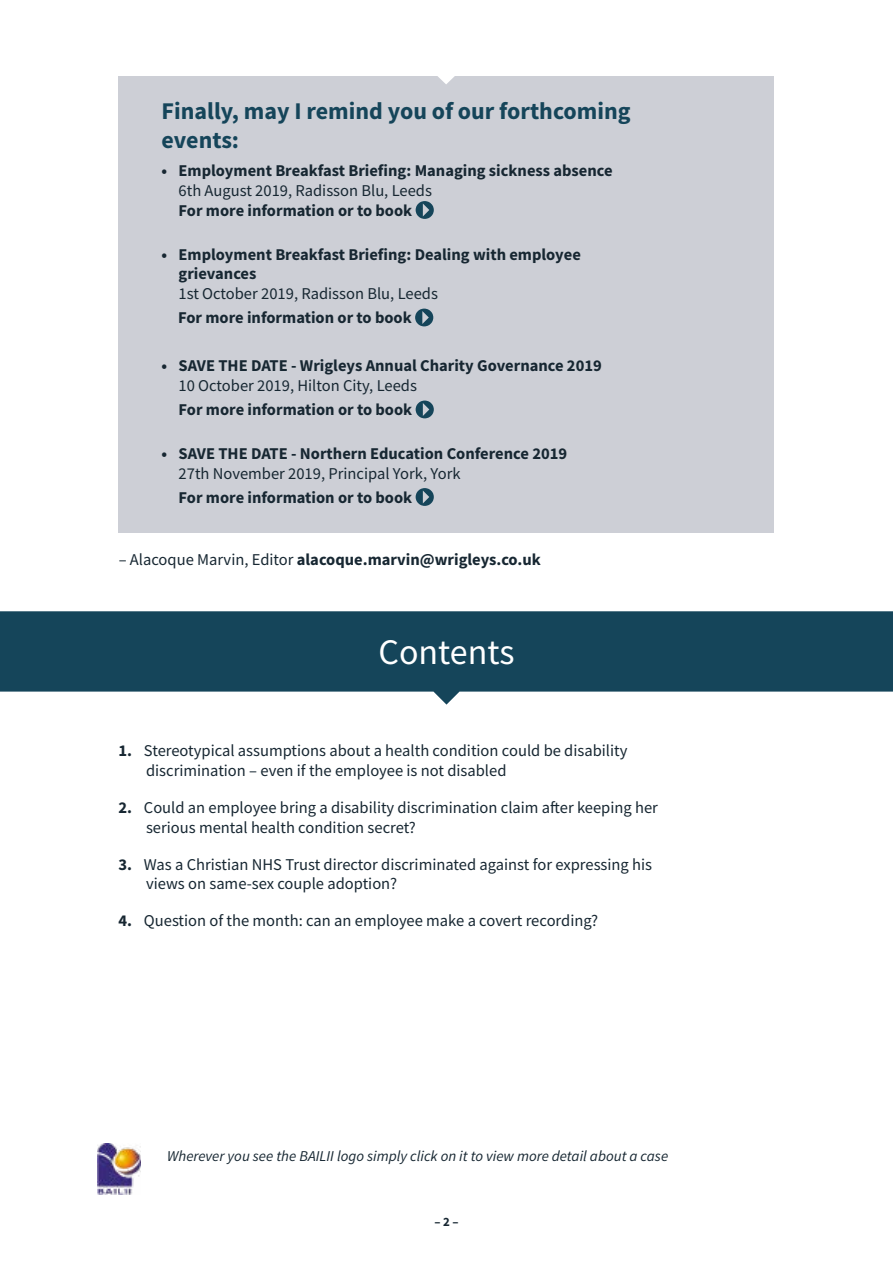
<style>
.page{position:relative;width:893px;height:1263px;background:#fff}
.page>*{position:absolute;margin:0;border:0;box-sizing:border-box;transform-origin:0 0}
.t1{font:36px "Source Sans Pro";color:#fff}
.t2{font:700 24px/28.8px "Source Sans Pro";color:#15455a}
.t3{font:16.5px/19.8px "Source Sans Pro";color:#172732}
.t4{font:700 16.5px/19.8px "Source Sans Pro";color:#172732}
.t5{font:italic 15px "Source Sans Pro";color:#172732}
.t6{font:700 12.75px "Source Sans Pro";color:#172732}
.s1{font-weight:400}
.s2{font-weight:700}
</style>
<div class="page">
<div style="left:118px;top:76px;width:656px;height:457px;background:#cdcfd6"></div>
<svg style="left:438px;top:76px;width:17px;height:8px"></svg>
<svg style="left:416px;top:201px;width:18px;height:18px"></svg>
<svg style="left:415px;top:309px;width:18px;height:17px"></svg>
<svg style="left:416px;top:401px;width:18px;height:17px"></svg>
<svg style="left:0;top:611px;width:893px;height:94px;background:#365f71"></svg>
<img style="left:98px;top:1144px;width:42px;height:50px">
<svg style="left:416px;top:488px;width:18px;height:18px"></svg>
<h2 class="t2" style="left:162px;top:96px;width:470px">Finally, may I remind you of our forthcoming events:</h2>
<p class="t4" style="left:162px;top:160px;width:453px">• Employment Breakfast Briefing: Managing sickness absence</p>
<p class="t3" style="left:179px;top:180px;width:255px">6th August 2019, Radisson Blu, Leeds</p>
<p class="t4" style="left:179px;top:200px;width:235px">For more information or to book</p>
<p class="t4" style="left:179px;top:244px;width:404px;text-indent:-17px">• Employment Breakfast Briefing: Dealing with employee grievances</p>
<p class="t3" style="left:179px;top:284px;width:261px">1st October 2019, Radisson Blu, Leeds</p>
<p class="t4" style="left:178px;top:308px;width:235px">For more information or to book</p>
<p class="t4" style="left:162px;top:356px;width:442px">• SAVE THE DATE - Wrigleys Annual Charity Governance 2019</p>
<p class="t3" style="left:179px;top:376px;width:240px">10 October 2019, Hilton City, Leeds</p>
<p class="t4" style="left:179px;top:400px;width:235px">For more information or to book</p>
<p class="t4" style="left:162px;top:443px;width:407px">• SAVE THE DATE - Northern Education Conference 2019</p>
<p class="t3" style="left:179px;top:463px;width:283px">27th November 2019, Principal York, York</p>
<p class="t4" style="left:179px;top:487px;width:235px">For more information or to book</p>
<p class="t4" style="left:119px;top:550px;width:424px"><span class="s1">– Alacoque Marvin, Editor</span> alacoque.marvin@wrigleys.co.uk</p>
<h1 class="t1" style="left:379px;top:629px;width:137px">Contents</h1>
<p class="t3" style="left:146px;top:741px;width:483px;text-indent:-28px"><span class="s2">1.</span> Stereotypical assumptions about a health condition could be disability discrimination – even if the employee is not disabled</p>
<p class="t3" style="left:146px;top:797px;width:513px;text-indent:-28px"><span class="s2">2.</span> Could an employee bring a disability discrimination claim after keeping her serious mental health condition secret?</p>
<p class="t3" style="left:146px;top:854px;width:508px;text-indent:-28px"><span class="s2">3.</span> Was a Christian NHS Trust director discriminated against for expressing his views on same-sex couple adoption?</p>
<p class="t3" style="left:118px;top:911px;width:481px"><span class="s2">4.</span> Question of the month: can an employee make a covert recording?</p>
<p class="t5" style="left:167px;top:1146px;width:502px">Wherever you see the BAILII logo simply click on it to view more detail about a case</p>
<p class="t6" style="left:434px;top:1213px;width:26px">– 2 –</p>
</div>
